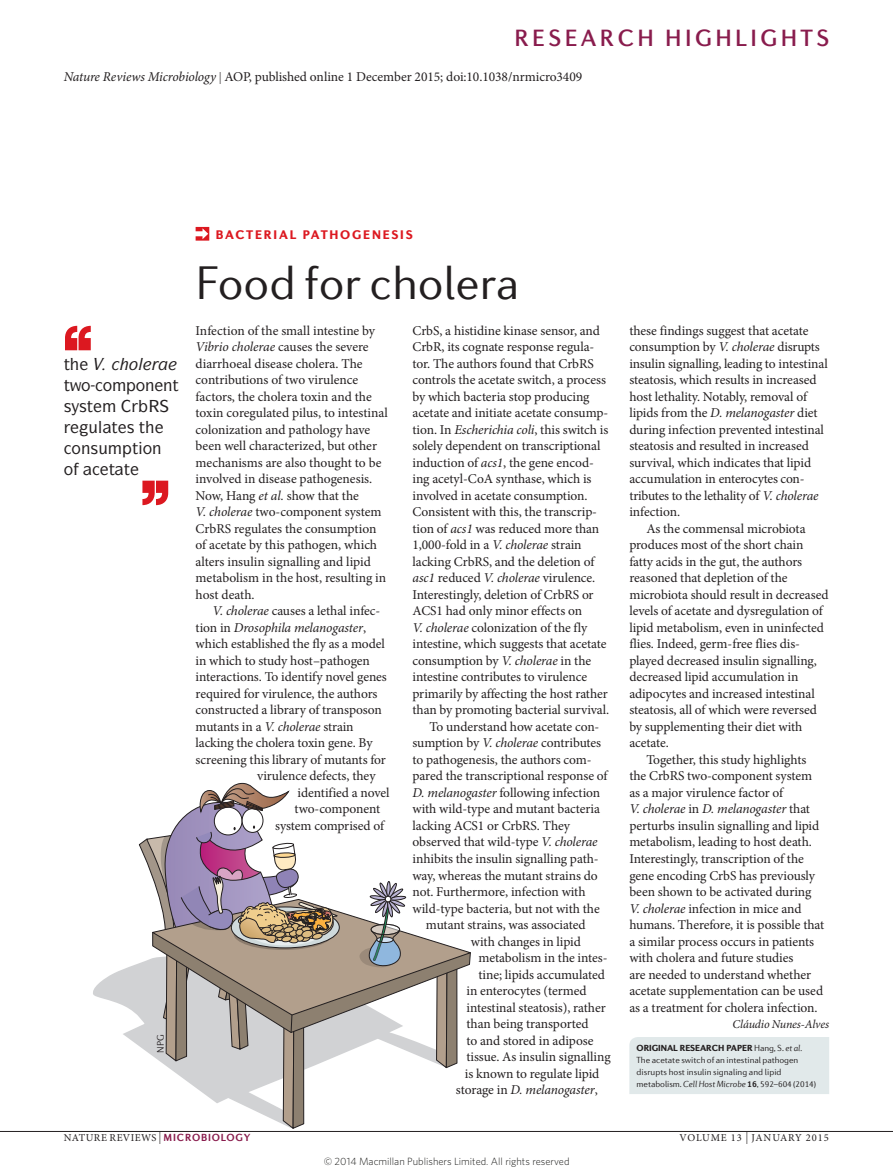
<style>
.page{position:relative;width:893px;height:1174px;background:#fff}
.page>*{position:absolute;margin:0;border:0;box-sizing:border-box;transform-origin:0 0}
.title-large{font:300 48px "Diverda Sans Com";color:#231f20}
.t1{font:500 24px "Diverda Sans Com";letter-spacing:.14em;color:#891c4d}
.pulloutquote{font:500 16.5px "ITC Symbol Std";color:#231f20}
.bodyindent{font:13.5px/16.5px "Minion Pro";letter-spacing:-.005em;color:#231f20}
.bodyfirst{font:13.5px/16.5px "Minion Pro";color:#231f20}
.bodyindent-2{font:italic 13.5px "Minion Pro";letter-spacing:-.01em;color:#231f20}
.ministrap{font:900 12.75px "Diverda Sans Com";letter-spacing:.14em;color:#dc1820}
.author{font:italic 12px "Minion Pro";letter-spacing:-.015em;color:#231f20}
.t2{font:300 10.5px "Whitney";color:#1d1d1b}
.t3{font:10.5px "Minion Pro Regular 2";letter-spacing:.05em;color:#231f20}
.t4{font:10.5px "Minion Pro Regular 2";letter-spacing:.085em;color:#231f20}
.creditstyle{font:300 9.75px "Diverda Sans Com";color:#231f20}
.webbody{font:300 9px/12px "Diverda Sans Com";letter-spacing:-.005em;color:#231f20}
.s1{font-style:italic}
.s2{font-size:12px}
.s3{font-style:normal}
.s4{font-weight:900}
.s5{font-weight:700}
.s6{font-family:"Diverda Sans Com";font-weight:700;color:#891c4d}
</style>
<div class="page">
<svg style="left:93px;top:963px;width:46px;height:83px"></svg>
<svg style="left:139px;top:783px;width:332px;height:346px"></svg>
<hr style="left:0;top:1131px;width:893px;height:1px;background:#231f20">
<svg style="left:196px;top:227px;width:13px;height:14px"></svg>
<div style="left:629px;top:1037px;width:200px;height:57px;background:#e1e9ea"></div>
<svg style="left:65px;top:326px;width:26px;height:24px"></svg>
<svg style="left:142px;top:480px;width:26px;height:25px"></svg>
<h2 class="t1" style="left:514px;top:24px;width:316px">RESEARCH HIGHLIGHTS</h2>
<p class="bodyindent" style="left:64px;top:69px;width:520px"><span class="s1">Nature Reviews Microbiology</span> <span class="s2">|</span> AOP, published online 1 December 2015; doi:10.1038/nrmicro3409</p>
<p class="pulloutquote" style="left:64px;top:374px;width:50px">▼□□</p>
<p class="pulloutquote" style="left:136px;top:374px;width:44px">□■ ■▼</p>
<p class="pulloutquote" style="left:64px;top:395px;width:31px">▲ ▲▼</p>
<p class="pulloutquote" style="left:88px;top:416px;width:58px">◆●▼▲ ▼</p>
<p class="pulloutquote" style="left:72px;top:437px;width:38px">□■▲◆</p>
<p class="pulloutquote" style="left:132px;top:437px;width:31px">▼□■</p>
<p class="pulloutquote" style="left:64px;top:458px;width:68px">□ ▼ ▼</p>
<p class="creditstyle" style="left:155px;top:1052px;width:20px;rotate:-90deg">NPG</p>
<p class="ministrap" style="left:216px;top:227px;width:198px">BACTERIAL PATHOGENESIS</p>
<p class="title-large" style="left:196px;top:255px;width:325px">Food for cholera</p>
<p class="bodyfirst" style="left:196px;top:322px;width:194px">Infection of the small intestine by<br><span class="s1">Vibrio cholerae</span> causes the severe diarrhoeal disease cholera. The contributions of two virulence factors, the cholera toxin and the toxin coregulated pilus, to intestinal colonization and pathology have been well characterized, but other mechanisms are also thought to be involved in disease pathogenesis.<br>Now, Hang <span class="s1">et al.</span> show that the<br><span class="s1">V. cholerae</span> two-component system<br>CrbRS regulates the consumption of acetate by this pathogen, which alters insulin signalling and lipid metabolism in the host, resulting in host death.</p>
<p class="bodyindent" style="left:213px;top:603px;width:169px"><span class="s1">V. cholerae</span> causes a lethal infec-</p>
<p class="bodyindent-2" style="left:196px;top:619px;width:172px"><span class="s3">tion in</span> Drosophila melanogaster<span class="s3">,</span></p>
<p class="bodyindent" style="left:196px;top:636px;width:191px">which established the fly as a model</p>
<p class="bodyindent" style="left:196px;top:652px;width:176px">in which to study host–pathogen</p>
<p class="bodyindent" style="left:196px;top:669px;width:193px">interactions. To identify novel genes</p>
<p class="bodyindent" style="left:196px;top:685px;width:183px">required for virulence, the authors</p>
<p class="bodyindent" style="left:196px;top:702px;width:188px">constructed a library of transposon</p>
<p class="bodyindent" style="left:196px;top:718px;width:160px">mutants in a <span class="s1">V. cholerae</span> strain</p>
<p class="bodyindent" style="left:196px;top:735px;width:178px">lacking the cholera toxin gene. By</p>
<p class="bodyindent" style="left:196px;top:751px;width:192px">screening this library of mutants for</p>
<p class="bodyindent" style="left:257px;top:768px;width:120px">virulence defects, they</p>
<p class="bodyindent" style="left:298px;top:784px;width:93px">identified a novel</p>
<p class="bodyindent" style="left:295px;top:801px;width:87px">two-component</p>
<p class="bodyindent" style="left:275px;top:817px;width:111px">system comprised of</p>
<p class="bodyindent" style="left:412px;top:322px;width:198px">CrbS, a histidine kinase sensor, and CrbR, its cognate response regula&shy;tor. The authors found that CrbRS controls the acetate switch, a process by which bacteria stop producing acetate and initiate acetate consump&shy;tion. In <span class="s1">Escherichia coli</span>, this switch is solely dependent on transcriptional induction of <span class="s1">acs1</span>, the gene encod&shy;ing acetyl-CoA synthase, which is involved in acetate consumption.<br>Consistent with this, the transcrip&shy;tion of <span class="s1">acs1</span> was reduced more than 1,000‑fold in a <span class="s1">V. cholerae</span> strain lacking CrbRS, and the deletion of <span class="s1">asc1</span> reduced <span class="s1">V. cholerae</span> virulence.<br>Interestingly, deletion of CrbRS or ACS1 had only minor effects on<br><span class="s1">V. cholerae</span> colonization of the fly intestine, which suggests that acetate consumption by <span class="s1">V. cholerae</span> in the intestine contributes to virulence primarily by affecting the host rather than by promoting bacterial survival.</p>
<p class="bodyindent" style="left:429px;top:718px;width:171px">To understand how acetate con-</p>
<p class="bodyindent" style="left:412px;top:735px;width:190px">sumption by <span class="s1">V. cholerae</span> contributes</p>
<p class="bodyindent" style="left:412px;top:751px;width:181px">to pathogenesis, the authors com-</p>
<p class="bodyindent" style="left:412px;top:768px;width:197px">pared the transcriptional response of</p>
<p class="bodyindent" style="left:412px;top:784px;width:189px"><span class="s1">D. melanogaster</span> following infection</p>
<p class="bodyindent" style="left:412px;top:801px;width:189px">with wild-type and mutant bacteria</p>
<p class="bodyindent" style="left:412px;top:817px;width:159px">lacking ACS1 or CrbRS. They</p>
<p class="bodyindent" style="left:412px;top:834px;width:187px">observed that wild-type <span class="s1">V. cholerae</span></p>
<p class="bodyindent" style="left:412px;top:850px;width:188px">inhibits the insulin signalling path-</p>
<p class="bodyindent" style="left:412px;top:867px;width:187px">way, whereas the mutant strains do</p>
<p class="bodyindent" style="left:412px;top:883px;width:175px">not. Furthermore, infection with</p>
<p class="bodyindent" style="left:412px;top:900px;width:189px">wild-type bacteria, but not with the</p>
<p class="bodyindent" style="left:426px;top:916px;width:161px">mutant strains, was associated</p>
<p class="bodyindent" style="left:471px;top:933px;width:111px">with changes in lipid</p>
<p class="bodyindent" style="left:478px;top:949px;width:131px">metabolism in the intes-</p>
<p class="bodyindent" style="left:478px;top:966px;width:128px">tine; lipids accumulated</p>
<p class="bodyindent" style="left:466px;top:982px;width:122px">in enterocytes (termed</p>
<p class="bodyindent" style="left:466px;top:999px;width:141px">intestinal steatosis), rather</p>
<p class="bodyindent" style="left:466px;top:1015px;width:124px">than being transported</p>
<p class="bodyindent" style="left:466px;top:1032px;width:129px">to and stored in adipose</p>
<p class="bodyindent" style="left:466px;top:1048px;width:146px">tissue. As insulin signalling</p>
<p class="bodyindent" style="left:465px;top:1065px;width:136px">is known to regulate lipid</p>
<p class="bodyindent-2" style="left:456px;top:1081px;width:143px"><span class="s3">storage in</span> D. melanogaster<span class="s3">,</span></p>
<p class="bodyindent" style="left:629px;top:322px;width:200px">these findings suggest that acetate consumption by <span class="s1">V. cholerae</span> disrupts insulin signalling, leading to intestinal steatosis, which results in increased host lethality. Notably, removal of lipids from the <span class="s1">D. melanogaster</span> diet during infection prevented intestinal steatosis and resulted in increased survival, which indicates that lipid accumulation in enterocytes con&shy;tributes to the lethality of <span class="s1">V. cholerae </span>infection.</p>
<p class="bodyindent" style="left:629px;top:520px;width:201px;text-indent:17px">As the commensal microbiota produces most of the short chain fatty acids in the gut, the authors reasoned that depletion of the microbiota should result in decreased levels of acetate and dysregulation of lipid metabolism, even in uninfected flies. Indeed, germ-free flies dis&shy;played decreased insulin signalling, decreased lipid accumulation in adipocytes and increased intestinal steatosis, all of which were reversed by supplementing their diet with acetate.</p>
<p class="bodyindent" style="left:629px;top:751px;width:196px;text-indent:17px">Together, this study highlights the CrbRS two-component system as a major virulence factor of<br><span class="s1">V. cholerae</span> in <span class="s1">D. melanogaster</span> that perturbs insulin signalling and lipid metabolism, leading to host death.<br>Interestingly, transcription of the gene encoding CrbS has previously been shown to be activated during <span class="s1">V. cholerae</span> infection in mice and humans. Therefore, it is possible that a similar process occurs in patients with cholera and future studies<br>are needed to understand whether acetate supplementation can be used as a treatment for cholera infection.</p>
<p class="author" style="left:733px;top:1017px;width:98px">Cláudio Nunes-Alves</p>
<p class="webbody" style="left:637px;top:1041px;width:181px"><span class="s4">ORIGINAL RESEARCH PAPER</span> Hang, S. <span class="s1">et al.<br></span>The acetate switch of an intestinal pathogen disrupts host insulin signaling and lipid metabolism. <span class="s1">Cell Host Microbe</span> <span class="s5">16</span>, 592–604 (2014)</p>
<p class="t3" style="left:64px;top:1130px;width:188px">NATURE REVIEWS <span class="s2">|</span> <span class="s6">MICROBIOLOGY</span></p>
<p class="t4" style="left:679px;top:1130px;width:151px">VOLUME 13 <span class="s2">|</span> JANUARY 2015</p>
<p class="t2" style="left:324px;top:1154px;width:247px">© 2014 Macmillan Publishers Limited. All rights reserved</p>
</div>
